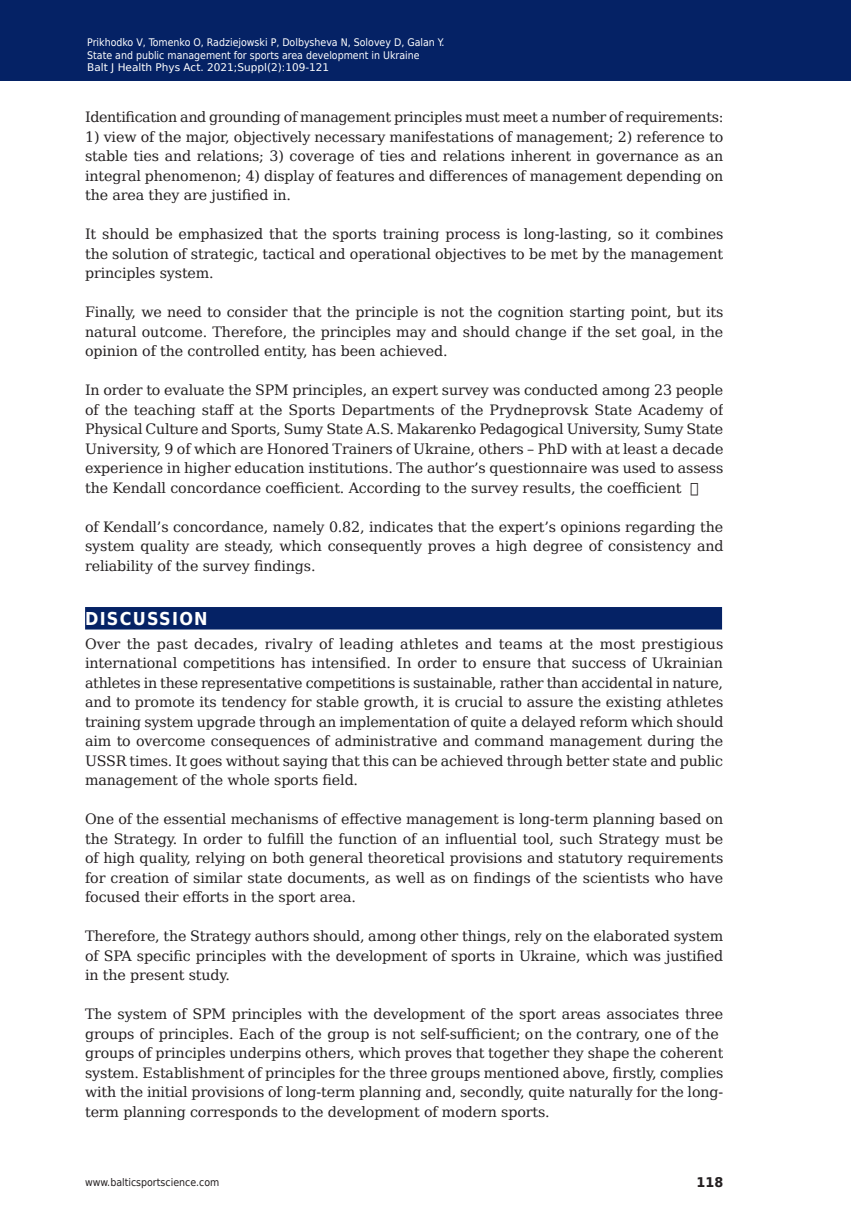
<style>
.page{position:relative;width:851px;height:1212px;background:#fff}
.page>*{position:absolute;margin:0;border:0;box-sizing:border-box;transform-origin:0 0}
.t1{font:700 17.85px "DejaVu Sans Condensed";letter-spacing:.07em;color:#fff}
.t2{font:14.25px/19.5px "DejaVu Serif";letter-spacing:-.01em;color:#231f20;text-align:justify}
.t3{font:700 13.35px "DejaVu Sans";color:#231f20;scale:.96 1}
.t4{font:10.5px/12.6px "DejaVu Sans Condensed";color:#fff}
.t5{font:10.5px "DejaVu Sans";color:#fff}
.t6{font:10.5px "DejaVu Sans Condensed";color:#231f20}
</style>
<div class="page">
<div style="left:0;top:0;width:850px;height:80px;background:#052265"></div>
<div style="left:85px;top:607px;width:637px;height:22px;background:#052265"></div>
<p class="t4" style="left:87px;top:35px;width:359px">Prikhodko V, Tomenko O, Radziejowski P, Dolbysheva N, Solovey D, Galan Y.<br>State and public management for sports area development in Ukraine</p>
<p class="t5" style="left:87px;top:59px;width:243px">Balt J Health Phys Act. 2021;Suppl(2):109-121</p>
<p class="t2" style="left:85px;top:106px;width:639px">Identification and grounding of management principles must meet a number of requirements:</p>
<p class="t2" style="left:85px;top:126px;width:639px">1) view of the major, objectively necessary manifestations of management; 2) reference to stable ties and relations; 3) coverage of ties and relations inherent in governance as an integral phenomenon; 4) display of features and differences of management depending on the area they are justified in.</p>
<p class="t2" style="left:85px;top:223px;width:639px">It should be emphasized that the sports training process is long-lasting, so it combines the solution of strategic, tactical and operational objectives to be met by the management principles system.</p>
<p class="t2" style="left:85px;top:301px;width:639px">Finally, we need to consider that the principle is not the cognition starting point, but its natural outcome. Therefore, the principles may and should change if the set goal, in the opinion of the controlled entity, has been achieved.</p>
<p class="t2" style="left:85px;top:379px;width:639px">In order to evaluate the SPM principles, an expert survey was conducted among 23 people of the teaching staff at the Sports Departments of the Prydneprovsk State Academy of Physical Culture and Sports, Sumy State A.S. Makarenko Pedagogical University, Sumy State University, 9 of which are Honored Trainers of Ukraine, others – PhD with at least a decade experience in higher education institutions. The author’s questionnaire was used to assess the Kendall concordance coefficient.A</p>
<p class="t2" style="left:366px;top:477px;width:16px">ccordingtothesurveyresults,thecoeff</p>
<p class="t2" style="left:654px;top:477px;width:10px">icient</p>
<p class="t2" style="left:85px;top:516px;width:640px">of Kendall’s concordance, namely 0.82, indicates that the expert’s opinions regarding the system quality are steady, which consequently proves a high degree of consistency and reliability of the survey findings.</p>
<p class="t1" style="left:85px;top:604px;width:124px">DISCUSSION</p>
<p class="t2" style="left:85px;top:633px;width:639px">Over the past decades, rivalry of leading athletes and teams at the most prestigious international competitions has intensified. In order to ensure that success of Ukrainian athletes in these representative competitions is sustainable, rather than accidental in nature, and to promote its tendency for stable growth, it is crucial to assure the existing athletes training system upgrade through an implementation of quite a delayed reform which should aim to overcome consequences of administrative and command management during the USSR times. It goes without saying that this can be achieved through better state and public management of the whole sports field.</p>
<p class="t2" style="left:85px;top:808px;width:639px">One of the essential mechanisms of effective management is long-term planning based on the Strategy. In order to fulfill the function of an influential tool, such Strategy must be of high quality, relying on both general theoretical provisions and statutory requirements for creation of similar state documents, as well as on findings of the scientists who have focused their efforts in the sport area.</p>
<p class="t2" style="left:85px;top:925px;width:639px">Therefore, the Strategy authors should, among other things, rely on the elaborated system of SPA specific principles with the development of sports in Ukraine, which was justified in the present study.</p>
<p class="t2" style="left:85px;top:1003px;width:639px;text-align:left">The system of SPM principles with the development of the sport areas associates three groups of principles. Each of the group is not self-sufficient;onthecontrary,oneofthe<br>groups of principles underpins others, which proves that together they shape the coherent system. Establishment of principles for the three groups mentioned above, firstly, complies with the initial provisions of long-term planning and, secondly, quite naturally for the long&shy;term planning corresponds to the development of modern sports.</p>
<p class="t6" style="left:85px;top:1174px;width:136px">www.balticsportscience.com</p>
<p class="t3" style="left:696px;top:1172px;width:29px">118</p>
</div>
